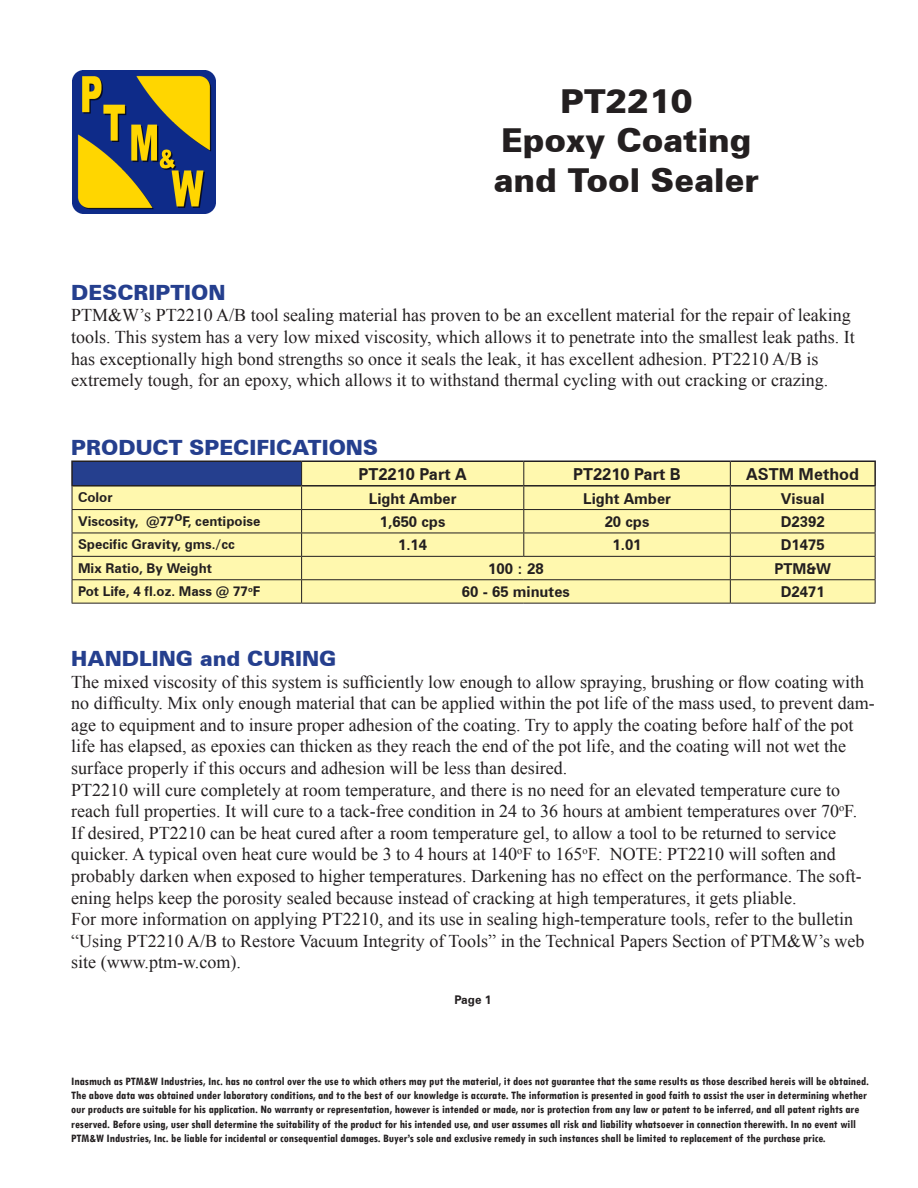
<style>
.page{position:relative;width:918px;height:1188px;background:#fff}
.page>*{position:absolute;margin:0;border:0;box-sizing:border-box;transform-origin:0 0}
.t1{font:900 33px/39.6px "Zurich BT";color:#231f20;text-align:center}
.Paragraph_Title{font:900 21px "Zurich BT";color:#253f8e}
.Body_Text{font:18px/21.6px "Times New Roman";color:#231f20}
.Table_Title{font:700 16.5px "Zurich BT";color:#231f20}
.Table_Text{font:700 15px "Zurich BT";color:#231f20}
.Table_Text_Left{font:700 13.5px "Zurich BT";color:#231f20}
.Disclaimer_Text{font:700 condensed 12px/14.4px "Tw Cen";color:#231f20}
.Page_Number{font:700 12px "Zurich BT";color:#231f20}
</style>
<div class="page">
<img style="left:72px;top:70px;width:143px;height:144px">
<svg style="left:73px;top:462px;width:802px;height:141px;background:#f1ecaa"></svg>
<hr style="left:71px;top:461px;width:231px;height:1px;background:#231f20">
<hr style="left:71px;top:462px;width:2px;height:23px;background:#231f20">
<hr style="left:302px;top:461px;width:222px;height:1px;background:#231f20">
<hr style="left:524px;top:461px;width:206px;height:1px;background:#231f20">
<hr style="left:730px;top:461px;width:146px;height:1px;background:#231f20">
<hr style="left:874px;top:462px;width:2px;height:23px;background:#231f20">
<hr style="left:71px;top:485px;width:231px;height:2px;background:#231f20">
<hr style="left:302px;top:485px;width:222px;height:2px;background:#231f20">
<hr style="left:524px;top:485px;width:206px;height:2px;background:#231f20">
<hr style="left:730px;top:485px;width:146px;height:2px;background:#231f20">
<hr style="left:72px;top:509px;width:230px;height:1px;background:#231f20">
<hr style="left:302px;top:509px;width:222px;height:1px;background:#231f20">
<hr style="left:524px;top:509px;width:206px;height:1px;background:#231f20">
<hr style="left:730px;top:509px;width:146px;height:1px;background:#231f20">
<hr style="left:72px;top:533px;width:230px;height:1px;background:#231f20">
<hr style="left:302px;top:533px;width:222px;height:1px;background:#231f20">
<hr style="left:524px;top:533px;width:206px;height:1px;background:#231f20">
<svg style="left:523px;top:462px;width:2px;height:94px"></svg>
<hr style="left:730px;top:533px;width:146px;height:1px;background:#231f20">
<hr style="left:72px;top:556px;width:230px;height:1px;background:#231f20">
<hr style="left:730px;top:556px;width:146px;height:1px;background:#231f20">
<hr style="left:72px;top:579px;width:230px;height:1px;background:#231f20">
<hr style="left:730px;top:579px;width:146px;height:1px;background:#231f20">
<svg style="left:72px;top:487px;width:1px;height:116px"></svg>
<svg style="left:875px;top:487px;width:1px;height:116px"></svg>
<hr style="left:72px;top:603px;width:230px;height:1px;background:#231f20">
<hr style="left:730px;top:603px;width:146px;height:1px;background:#231f20">
<hr style="left:302px;top:556px;width:222px;height:1px;background:#231f20">
<hr style="left:524px;top:556px;width:206px;height:1px;background:#231f20">
<hr style="left:302px;top:579px;width:222px;height:1px;background:#231f20">
<svg style="left:301px;top:462px;width:1px;height:141px"></svg>
<hr style="left:524px;top:579px;width:206px;height:1px;background:#231f20">
<svg style="left:730px;top:462px;width:1px;height:141px"></svg>
<hr style="left:302px;top:603px;width:222px;height:1px;background:#231f20">
<hr style="left:524px;top:603px;width:206px;height:1px;background:#231f20">
<p class="t1" style="left:494px;top:81px;width:267px">PT2210<br>Epoxy Coating and Tool Sealer</p>
<p class="Paragraph_Title" style="left:71px;top:279px;width:156px">DESCRIPTION</p>
<p class="Body_Text" style="left:71px;top:304px;width:785px">PTM&amp;W’s PT2210 A/B tool sealing material has proven to be an excellent material for the repair of leaking tools. This system has a very low mixed viscosity, which allows it to penetrate into the smallest leak paths. It has exceptionally high bond strengths so once it seals the leak, it has excellent adhesion. PT2210 A/B is extremely tough, for an epoxy, which allows it to withstand thermal cycling with out cracking or crazing.</p>
<p class="Paragraph_Title" style="left:71px;top:434px;width:308px">PRODUCT SPECIFICATIONS</p>
<p class="Table_Title" style="left:359px;top:464px;width:110px">PT2210 Part A</p>
<p class="Table_Title" style="left:573px;top:464px;width:109px">PT2210 Part B</p>
<p class="Table_Title" style="left:746px;top:464px;width:114px">ASTM Method</p>
<p class="Table_Text_Left" style="left:78px;top:489px;width:36px">Color</p>
<p class="Table_Text" style="left:369px;top:489px;width:89px">Light Amber</p>
<p class="Table_Text" style="left:583px;top:489px;width:89px">Light Amber</p>
<p class="Table_Text" style="left:781px;top:489px;width:45px">Visual</p>
<p class="Table_Text_Left" style="left:78px;top:513px;width:184px">Viscosity, @77oF, centipoise</p>
<p class="Table_Text" style="left:380px;top:513px;width:67px">1,650 cps</p>
<p class="Table_Text" style="left:605px;top:513px;width:46px">20 cps</p>
<p class="Table_Text" style="left:781px;top:513px;width:45px">D2392</p>
<p class="Table_Text_Left" style="left:78px;top:536px;width:158px">Specific Gravity, gms./cc</p>
<p class="Table_Text" style="left:398px;top:536px;width:31px">1.14</p>
<p class="Table_Text" style="left:613px;top:536px;width:31px">1.01</p>
<p class="Table_Text" style="left:781px;top:536px;width:45px">D1475</p>
<p class="Table_Text_Left" style="left:78px;top:560px;width:135px">Mix Ratio, By Weight</p>
<p class="Table_Text" style="left:488px;top:559px;width:57px">100 : 28</p>
<p class="Table_Text" style="left:774px;top:559px;width:58px">PTM&amp;W</p>
<p class="Table_Text_Left" style="left:78px;top:583px;width:184px">Pot Life, 4 fl.oz. Mass @ 77<sup>o</sup>F</p>
<p class="Table_Text" style="left:462px;top:583px;width:109px">60 - 65 minutes</p>
<p class="Table_Text" style="left:781px;top:583px;width:45px">D2471</p>
<p class="Paragraph_Title" style="left:71px;top:646px;width:267px">HANDLING and CURING</p>
<p class="Body_Text" style="left:71px;top:670px;width:805px">The mixed viscosity of this system is sufficiently low enough to allow spraying, brushing or flow coating with no difficulty. Mix only enough material that can be applied within the pot life of the mass used, to prevent dam&shy;age to equipment and to insure proper adhesion of the coating. Try to apply the coating before half of the pot life has elapsed, as epoxies can thicken as they reach the end of the pot life, and the coating will not wet the surface properly if this occurs and adhesion will be less than desired.</p>
<p class="Body_Text" style="left:71px;top:778px;width:792px">PT2210 will cure completely at room temperature, and there is no need for an elevated temperature cure to reach full properties. It will cure to a tack-free condition in 24 to 36 hours at ambient temperatures over 70<sup>o</sup>F.<br>If desired, PT2210 can be heat cured after a room temperature gel, to allow a tool to be returned to service quicker. A typical oven heat cure would be 3 to 4 hours at 140<sup>o</sup>F to 165<sup>o</sup>F. NOTE: PT2210 will soften and probably darken when exposed to higher temperatures. Darkening has no effect on the performance. The soft&shy;ening helps keep the porosity sealed because instead of cracking at high temperatures, it gets pliable.</p>
<p class="Body_Text" style="left:71px;top:908px;width:795px">For more information on applying PT2210, and its use in sealing high-temperature tools, refer to the bulletin “Using PT2210 A/B to Restore Vacuum Integrity of Tools” in the Technical Papers Section of PTM&amp;W’s web site (www.ptm-w.com).</p>
<p class="Page_Number" style="left:454px;top:993px;width:39px">Page 1</p>
<p class="Disclaimer_Text" style="left:71px;top:1073px;width:799px">Inasmuch as PTM&amp;W Industries, Inc. has no control over the use to which others may put the material, it does not guarantee that the same results as those described hereis will be obtained.<br>The above data was obtained under laboratory conditions, and to the best of our knowledge is accurate. The information is presented in good faith to assist the user in determining whether our products are suitable for his application. No warranty or representation, however is intended or made, nor is protection from any law or patent to be inferred, and all patent rights are reserved. Before using, user shall determine the suitability of the product for his intended use, and user assumes all risk and liability whatsoever in connection therewith. In no event will PTM&amp;W Industries, Inc. be liable for incidental or consequential damages. Buyer’s sole and exclusive remedy in such instances shall be limited to replacement of the purchase price.</p>
</div>
